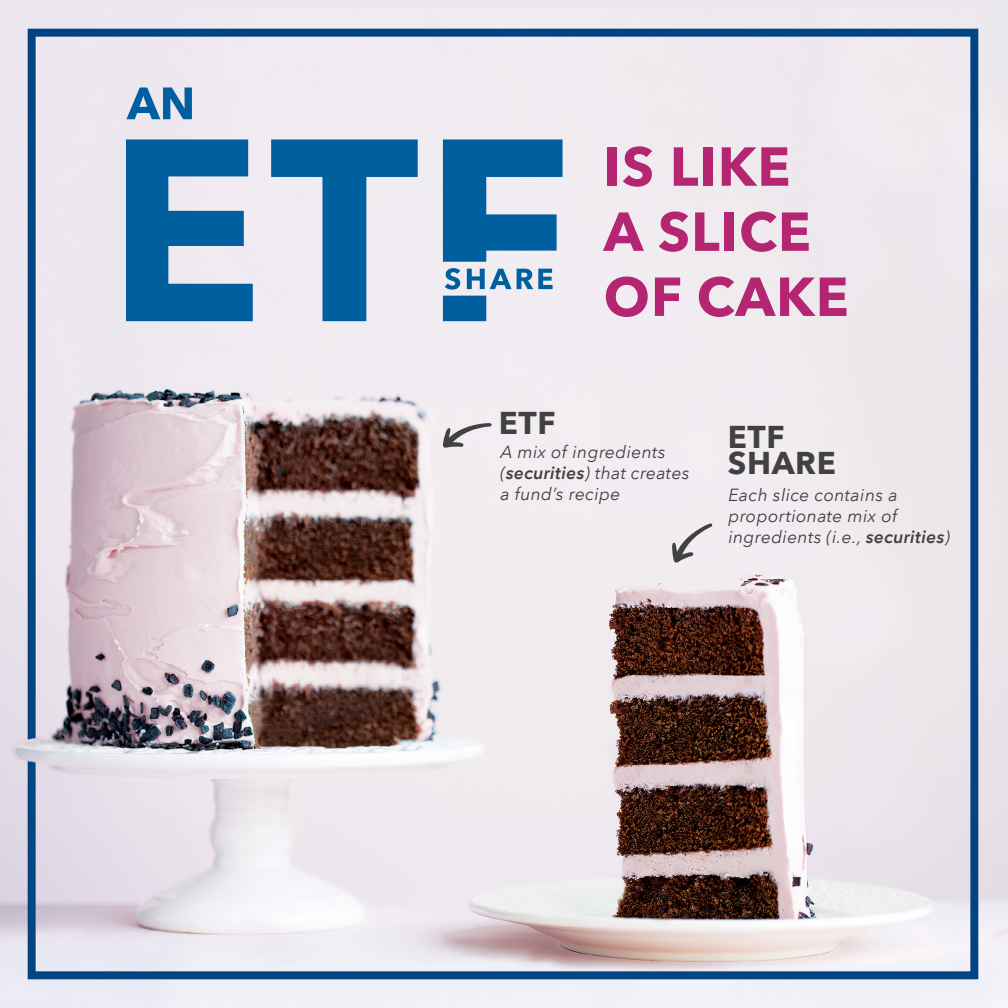
<style>
.page{position:relative;width:1008px;height:1008px;background:#fff}
.page>*{position:absolute;margin:0;border:0;box-sizing:border-box;transform-origin:0 0}
.t1{font:700 54.25px/65.1px "Avenir Next LT Com";letter-spacing:.02em;color:#b42672}
.t2{font:700 31.5px/26.2px "Avenir Next LT Com";letter-spacing:.02em;color:#414042}
.t3{font:italic 17.5px/21px "Avenir Next LT Com";letter-spacing:.02em;color:#414042}
.s1{font-weight:600}
</style>
<div class="page">
<img style="left:0;top:0;width:1008px;height:1008px">
<svg style="left:126px;top:87px;width:66px;height:32px;background:#6a9cc2"></svg>
<svg style="left:126px;top:139px;width:127px;height:182px;background:#4587b5"></svg>
<svg style="left:271px;top:139px;width:147px;height:182px;background:#86adcc"></svg>
<svg style="left:443px;top:139px;width:120px;height:182px;background:#6097bf"></svg>
<svg style="left:442px;top:423px;width:50px;height:26px"></svg>
<svg style="left:671px;top:523px;width:42px;height:41px;background:#ccc8cb"></svg>
<h1 class="t1" style="left:604px;top:134px;width:246px">IS LIKE<br>A SLICE<br>OF CAKE</h1>
<h2 class="t2" style="left:499px;top:410px;width:58px">ETF</h2>
<p class="t3" style="left:500px;top:441px;width:191px">A mix of ingredients (<span class="s1">securities</span>) that creates a fund’s recipe</p>
<h2 class="t2" style="left:728px;top:423px;width:110px">ETF<br>SHARE</h2>
<p class="t3" style="left:728px;top:484px;width:223px">Each slice contains a proportionate mix of ingredients (i.e., <span class="s1">securities</span>)</p>
</div>
